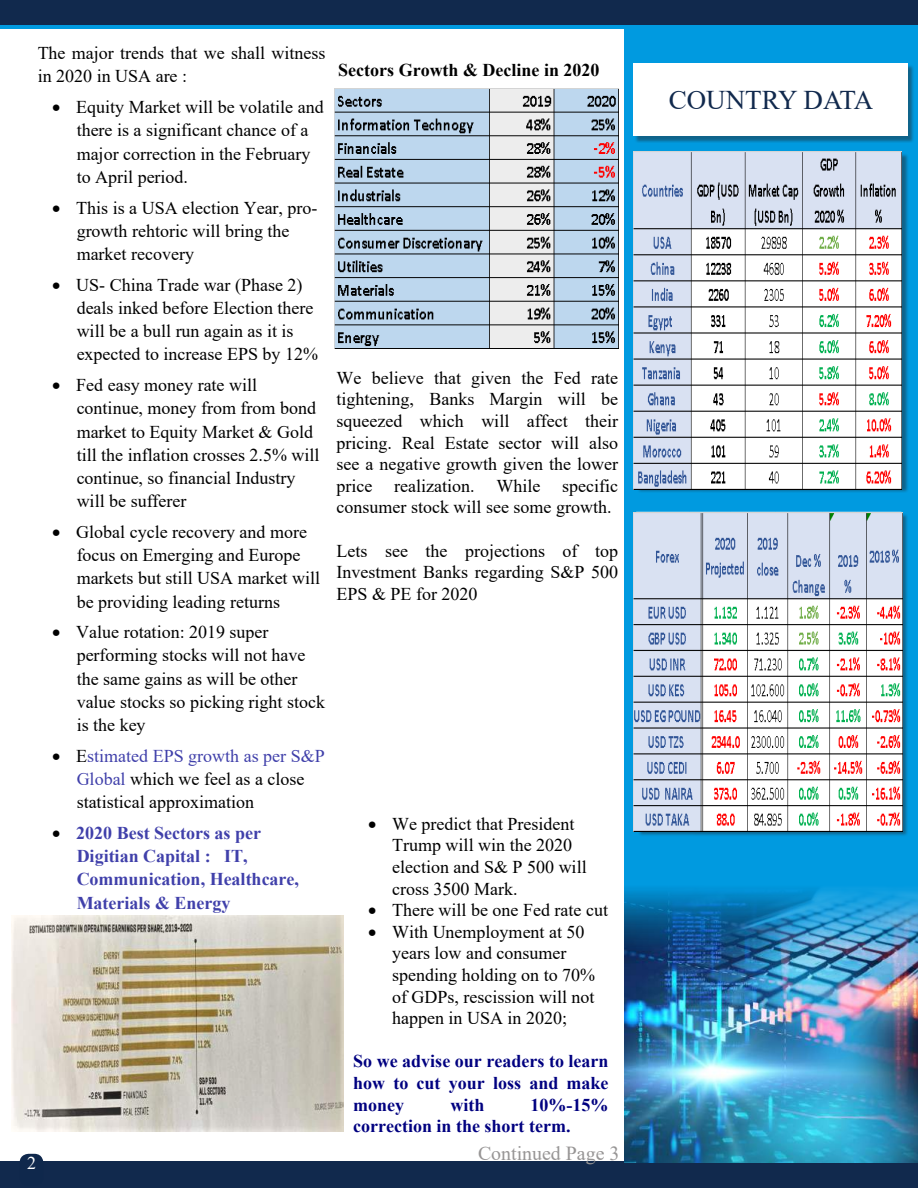
<style>
.page{position:relative;width:918px;height:1188px;background:#fff}
.page>*{position:absolute;margin:0;border:0;box-sizing:border-box;transform-origin:0 0}
.t1{font:27px "Times New Roman";color:#11294d}
.t2{font:19.95px "Times New Roman";color:#979595}
.t3{font:18px/23.2px "Times New Roman";color:#000}
.t4{font:700 18px/21.6px "Times New Roman";color:#000080;text-align:justify}
.t5{font:700 18px/23.2px "Times New Roman";color:#4040aa}
.t6{font:700 18px "Times New Roman";color:#000}
.t7{font:18px "Times New Roman";color:#fff}
.s1{color:#4040aa}
.s2{color:#000}
.s3{font-style:inherit}
</style>
<div class="page">
<div style="left:625px;top:0;width:293px;height:1188px;background:#009ae0"></div>
<div style="left:0;top:1162px;width:918px;height:26px;background:#11294d"></div>
<div style="left:0;top:0;width:918px;height:29px;background:#009ae0"></div>
<div style="left:0;top:0;width:918px;height:25px;background:#11294d"></div>
<div style="left:634px;top:64px;width:281px;height:79px;background:#231f20;opacity:.45"></div>
<div style="left:633px;top:63px;width:274px;height:73px;background:#fff"></div>
<div style="left:638px;top:513px;width:271px;height:324px;background:#231f20;opacity:.45"></div>
<div style="left:637px;top:153px;width:271px;height:340px;background:#231f20;opacity:.45"></div>
<svg style="left:901px;top:200px;width:1px;height:285px"></svg>
<hr style="left:901px;top:152px;width:1px;height:48px;background:#fff">
<img style="left:625px;top:890px;width:293px;height:273px">
<div style="left:20px;top:1154px;width:23px;height:32px;background:#0f284c;border-radius:9px"></div>
<img style="left:633px;top:512px;width:269px;height:320px">
<img style="left:11px;top:915px;width:332px;height:216px">
<img style="left:334px;top:88px;width:284px;height:260px">
<img style="left:634px;top:151px;width:267px;height:339px">
<p class="t3" style="left:38px;top:41px;width:289px">The major trends that we shall witness in 2020 in USA are :</p>
<p class="t3" style="left:77px;top:95px;width:249px;text-indent:-24px">• Equity Market will be volatile and there is a significant chance of a major correction in the February to April period.</p>
<p class="t3" style="left:77px;top:195px;width:242px;text-indent:-24px">• This is a USA election Year, pro&shy;growth rehtoric will bring the market recovery</p>
<p class="t3" style="left:77px;top:272px;width:243px;text-indent:-24px">• US- China Trade war (Phase 2) deals inked before Election there will be a bull run again as it is expected to increase EPS by 12%</p>
<p class="t3" style="left:77px;top:373px;width:244px;text-indent:-24px">• Fed easy money rate will continue, money from from bond market to Equity Market &amp; Gold till the inflation crosses 2.5% will continue, so financial Industry will be sufferer</p>
<p class="t3" style="left:77px;top:520px;width:245px;text-indent:-24px">• Global cycle recovery and more focus on Emerging and Europe markets but still USA market will be providing leading returns</p>
<p class="t3" style="left:77px;top:620px;width:250px;text-indent:-24px">• Value rotation: 2019 super performing stocks will not have the same gains as will be other value stocks so picking right stock is the key</p>
<p class="t3" style="left:77px;top:744px;width:250px;text-indent:-24px">• E<span class="s1">stimated EPS growth as per S&amp;P<br>Global</span> which we feel as a close statistical approximation</p>
<p class="t5" style="left:77px;top:821px;width:224px;text-indent:-24px"><span class="s2">•</span> 2020 Best Sectors as per<br>Digitian Capital : IT,<br>Communication, Healthcare,<br>Materials &amp; Energy</p>
<p class="t6" style="left:338px;top:57px;width:263px">Sectors Growth &amp; Decline in 2020</p>
<p class="t3" style="left:337px;top:366px;width:283px;line-height:21.6px;text-align:justify">We believe that given the Fed rate tightening, Banks Margin will be squeezed which will affect their pricing. Real Estate sector will also see a negative growth given the lower price realization. While specific consumer stock will see some growth.</p>
<p class="t3" style="left:337px;top:539px;width:283px;line-height:21.6px;text-align:justify">Lets see the projections of top Investment Banks regarding S&amp;P 500<br>EPS &amp; PE for 2020</p>
<p class="t3" style="left:392px;top:813px;width:196px;line-height:21.6px;text-indent:-24px">• We predict that President<br>Trump will win the 2020 election and S&amp; P 500 will cross 3500 Mark.</p>
<p class="t3" style="left:368px;top:898px;width:241px">• There will be one Fed rate cut</p>
<p class="t3" style="left:392px;top:921px;width:205px;line-height:21.6px;text-indent:-24px">• With Unemployment at 50 years low and consumer spending holding on to 70% of GDPs, rescission will not happen in USA in 2020;</p>
<p class="t4" style="left:353px;top:1050px;width:257px">So we advise our readers to learn how to cut your loss and make money</p>
<p class="t4" style="left:450px;top:1093px;width:36px">with</p>
<p class="t4" style="left:353px;top:1093px;width:257px;text-indent:177px">10%-15% correction in the short term.</p>
<p class="t7" style="left:27px;top:1151px;width:10px">2</p>
<p class="t2" style="left:478px;top:1139px;width:143px">Continued Page <span class="s3">3</span></p>
<h1 class="t1" style="left:669px;top:81px;width:206px">COUNTRY DATA</h1>
</div>
